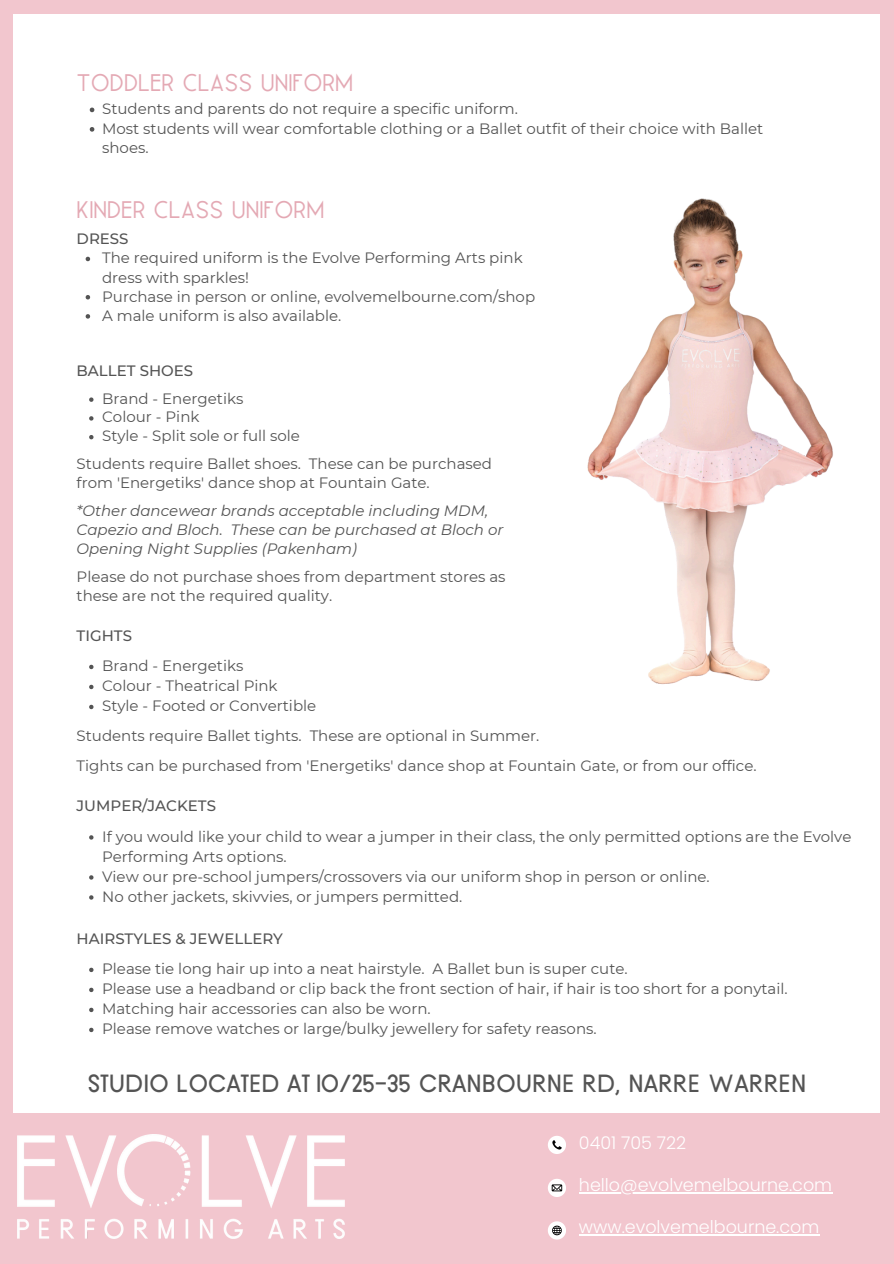
<style>
.page{position:relative;width:894px;height:1264px;background:#fff}
.page>*{position:absolute;margin:0;border:0;box-sizing:border-box;transform-origin:0 0}
.t1{font:42px "Leaner";color:#e4a9b4}
.t2{font:18px "Moonshine";color:#545454}
.t3{font:300 17.55px "Poppins";color:#fff}
.t4{font:15px/18.8px "Montserrat";color:#545454}
.t5{font:italic 15px/18.8px "Montserrat";color:#545454}
.t6{font:500 15px "Montserrat";color:#545454}
</style>
<div class="page">
<div style="left:0;top:0;width:893px;height:1263px;background:#f2c6ce"></div>
<div style="left:14px;top:14px;width:865px;height:1098px;background:#fff"></div>
<svg style="left:548px;top:1136px;width:17px;height:17px"></svg>
<svg style="left:548px;top:1179px;width:17px;height:17px"></svg>
<svg style="left:548px;top:1221px;width:17px;height:18px"></svg>
<img style="left:18px;top:1134px;width:326px;height:104px">
<img style="left:587px;top:198px;width:246px;height:486px">
<hr style="left:578px;top:1192px;width:253px;height:1px;background:#fff">
<hr style="left:578px;top:1233px;width:241px;height:1px;background:#fff">
<svg style="left:90px;top:108px;width:4px;height:4px"></svg>
<svg style="left:90px;top:127px;width:4px;height:5px"></svg>
<svg style="left:86px;top:257px;width:4px;height:4px"></svg>
<svg style="left:86px;top:295px;width:4px;height:4px"></svg>
<svg style="left:86px;top:314px;width:4px;height:4px"></svg>
<svg style="left:89px;top:664px;width:4px;height:5px"></svg>
<svg style="left:89px;top:684px;width:4px;height:5px"></svg>
<svg style="left:89px;top:704px;width:4px;height:5px"></svg>
<svg style="left:89px;top:967px;width:4px;height:5px"></svg>
<svg style="left:89px;top:987px;width:4px;height:5px"></svg>
<svg style="left:89px;top:1007px;width:4px;height:5px"></svg>
<svg style="left:89px;top:1027px;width:4px;height:5px"></svg>
<svg style="left:89px;top:835px;width:4px;height:4px"></svg>
<svg style="left:89px;top:875px;width:4px;height:4px"></svg>
<svg style="left:89px;top:895px;width:4px;height:4px"></svg>
<svg style="left:89px;top:397px;width:4px;height:5px"></svg>
<svg style="left:89px;top:416px;width:4px;height:4px"></svg>
<svg style="left:89px;top:435px;width:4px;height:4px"></svg>
<p class="t1" style="left:77px;top:51px;width:278px">toddler class Uniform</p>
<p class="t4" style="left:102px;top:100px;width:417px">Students and parents do not require a specific uniform.</p>
<p class="t4" style="left:102px;top:119px;width:662px;line-height:19.5px">Most students will wear comfortable clothing or a Ballet outfit of their choice with Ballet shoes.</p>
<p class="t1" style="left:77px;top:179px;width:249px">kinder class Uniform</p>
<h3 class="t6" style="left:77px;top:230px;width:53px">DRESS</h3>
<p class="t4" style="left:102px;top:248px;width:422px;line-height:19.2px">The required uniform is the Evolve Performing Arts pink dress with sparkles!</p>
<p class="t4" style="left:102px;top:287px;width:434px">Purchase in person or online, evolvemelbourne.com/shop</p>
<p class="t4" style="left:102px;top:306px;width:241px">A male uniform is also available.</p>
<p class="t6" style="left:77px;top:361px;width:118px">BALLET SHOES</p>
<p class="t4" style="left:102px;top:389px;width:143px">Brand - Energetiks</p>
<h2 class="t4" style="left:102px;top:408px;width:99px">Colour - Pink</h2>
<p class="t4" style="left:102px;top:426px;width:199px">Style - Split sole or full sole</p>
<p class="t4" style="left:77px;top:454px;width:417px">Students require Ballet shoes. These can be purchased from 'Energetiks' dance shop at Fountain Gate.</p>
<p class="t5" style="left:77px;top:501px;width:428px">*Other dancewear brands acceptable including MDM,<br>Capezio and Bloch. These can be purchased at Bloch or<br>Opening Night Supplies (Pakenham)</p>
<h2 class="t4" style="left:77px;top:567px;width:430px">Please do not purchase shoes from department stores as these are not the required quality.</h2>
<p class="t6" style="left:77px;top:626px;width:57px">TIGHTS</p>
<p class="t4" style="left:102px;top:656px;width:143px">Brand - Energetiks</p>
<p class="t4" style="left:102px;top:676px;width:177px">Colour - Theatrical Pink</p>
<h3 class="t4" style="left:102px;top:696px;width:215px">Style - Footed or Convertible</h3>
<p class="t4" style="left:77px;top:726px;width:464px">Students require Ballet tights. These are optional in Summer.</p>
<p class="t4" style="left:77px;top:756px;width:681px">Tights can be purchased from 'Energetiks' dance shop at Fountain Gate, or from our office.</p>
<p class="t6" style="left:77px;top:797px;width:141px">JUMPER/JACKETS</p>
<p class="t4" style="left:102px;top:826px;width:750px;line-height:20px">If you would like your child to wear a jumper in their class, the only permitted options are the Evolve<br>Performing Arts options.</p>
<h3 class="t4" style="left:102px;top:866px;width:609px">View our pre-school jumpers/crossovers via our uniform shop in person or online.</h3>
<p class="t4" style="left:102px;top:886px;width:361px">No other jackets, skivvies, or jumpers permitted.</p>
<p class="t6" style="left:77px;top:929px;width:208px">HAIRSTYLES &amp; JEWELLERY</p>
<p class="t4" style="left:102px;top:959px;width:527px">Please tie long hair up into a neat hairstyle. A Ballet bun is super cute.</p>
<p class="t4" style="left:102px;top:979px;width:686px">Please use a headband or clip back the front section of hair, if hair is too short for a ponytail.</p>
<h3 class="t4" style="left:102px;top:999px;width:330px">Matching hair accessories can also be worn.</h3>
<p class="t4" style="left:102px;top:1019px;width:496px">Please remove watches or large/bulky jewellery for safety reasons.</p>
<p class="t2" style="left:87px;top:1071px;width:720px">STUDIO LOCATED AT 10/25-35 CRANBOURNE RD, NARRE WARREN</p>
<p class="t3" style="left:578px;top:1130px;width:109px">0401 705 722</p>
<h1 class="t3" style="left:578px;top:1172px;width:255px">hello@evolvemelbourne.com</h1>
<h3 class="t3" style="left:578px;top:1214px;width:242px">www.evolvemelbourne.com</h3>
</div>
